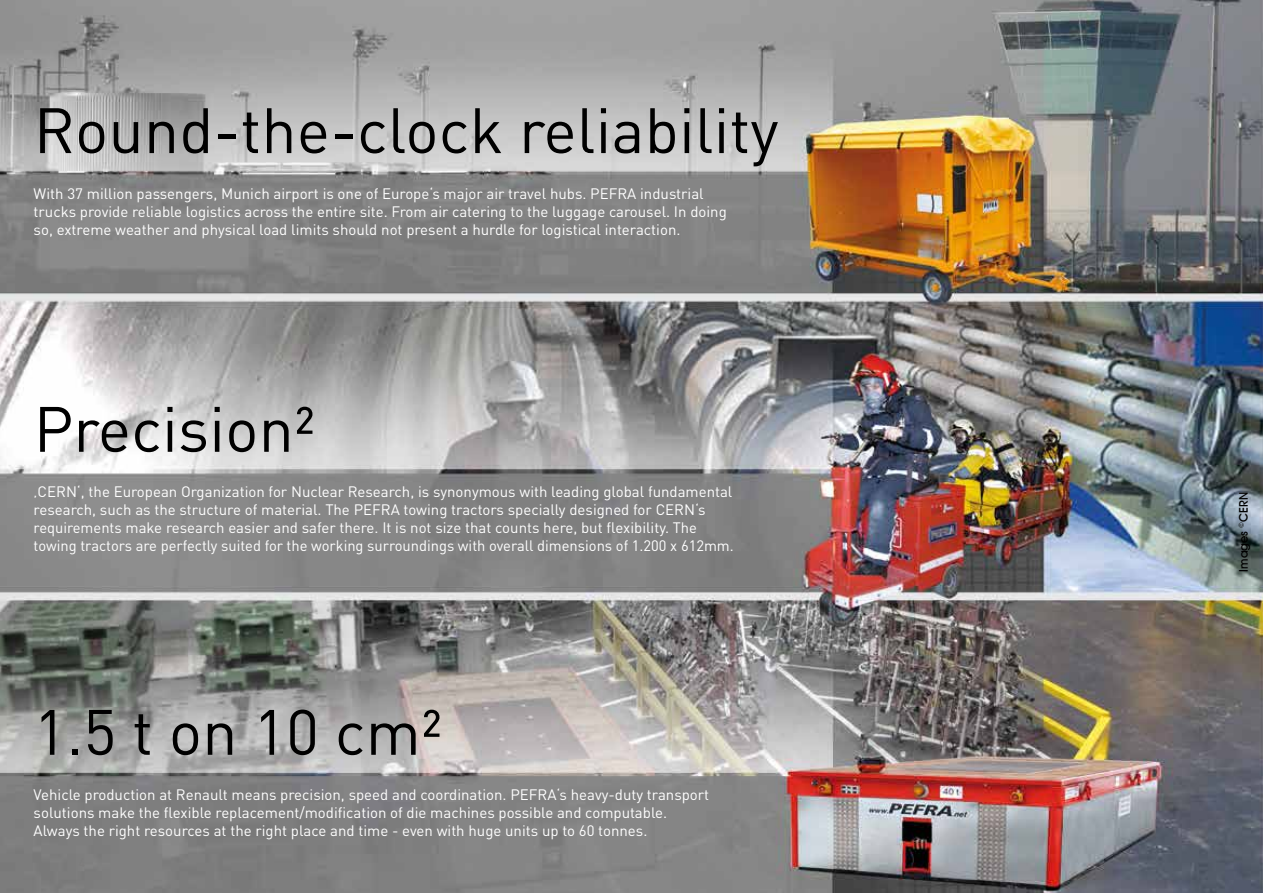
<style>
.page{position:relative;width:1263px;height:893px;background:#fff}
.page>*{position:absolute;margin:0;border:0;box-sizing:border-box;transform-origin:0 0}
.t1{font:63px "DIN Pro";color:#000}
.t2{font:15px/18px "DIN Pro";color:#fff}
.t3{font:500 12px "Avant Garde IT Cby BT";color:#000}
</style>
<div class="page">
<img style="left:0;top:0;width:1263px;height:893px">
<h1 class="t1" style="left:34px;top:87px;width:746px">Round-the-clock reliability</h1>
<p class="t2" style="left:34px;top:184px;width:695px">With 37 million passengers, Munich airport is one of Europe‘s major air travel hubs. PEFRA industrial trucks provide reliable logistics across the entire site. From air catering to the luggage carousel. In doing so, extreme weather and physical load limits should not present a hurdle for logistical interaction.</p>
<h1 class="t1" style="left:34px;top:386px;width:283px">Precision²</h1>
<p class="t2" style="left:34px;top:482px;width:702px">‚CERN‘, the European Organization for Nuclear Research, is synonymous with leading global fundamental research, such as the structure of material. The PEFRA towing tractors specially designed for CERN‘s requirements make research easier and safer there. It is not size that counts here, but flexibility. The towing tractors are perfectly suited for the working surroundings with overall dimensions of 1.200 x 612mm.</p>
<h1 class="t1" style="left:34px;top:689px;width:410px">1.5 t on 10 cm²</h1>
<p class="t2" style="left:34px;top:785px;width:677px">Vehicle production at Renault means precision, speed and coordination. PEFRA‘s heavy-duty transport solutions make the flexible replacement/modification of die machines possible and computable.<br>Always the right resources at the right place and time - even with huge units up to 60 tonnes.</p>
<p class="t3" style="left:1236px;top:572px;width:81px;rotate:-90deg">Images <sup>©</sup>CERN</p>
</div>
